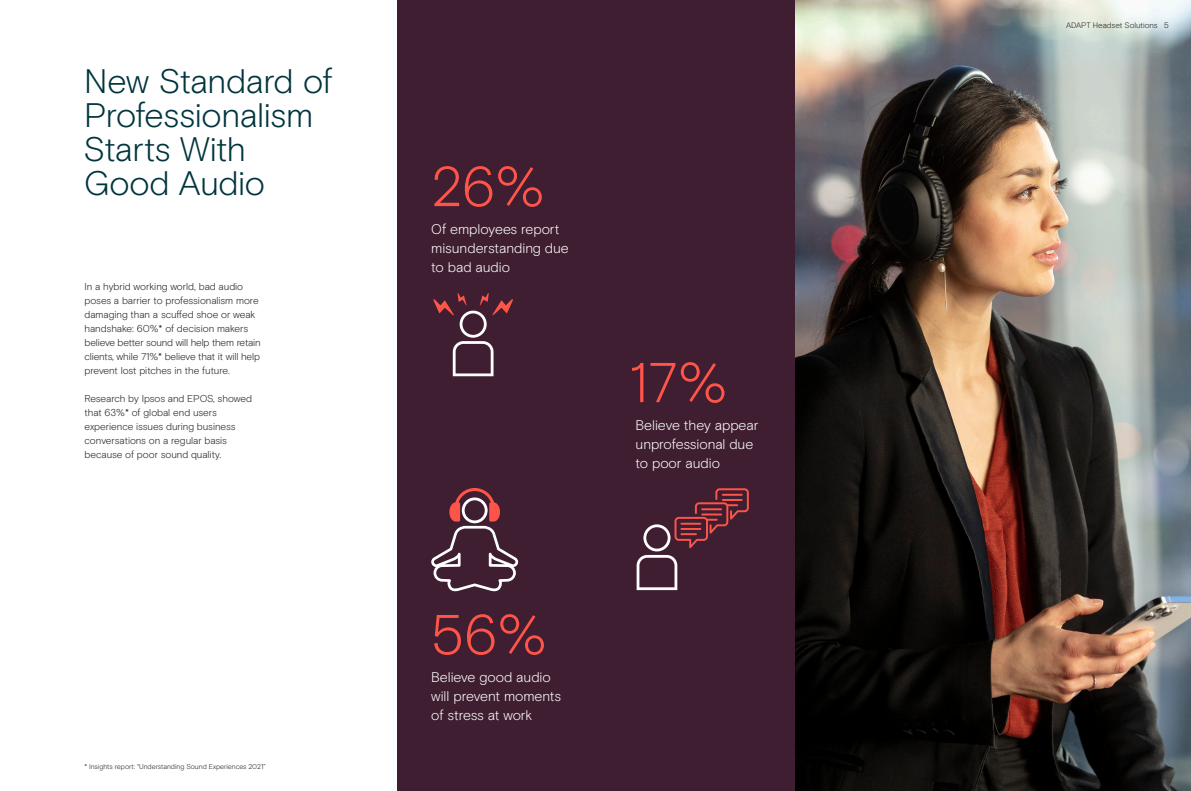
<style>
.page{position:relative;width:1191px;height:791px;background:#fff}
.page>*{position:absolute;margin:0;border:0;box-sizing:border-box;transform-origin:0 0}
.Title_5{font:300 56px "EPOS Basis";color:#ff5549}
.Title_5-2{font:300 34px/34px "EPOS Basis";letter-spacing:-.015em;color:#00353d}
.Leadtext{font:300 14px/19px "EPOS Basis";letter-spacing:-.005em;color:#fff}
.Leadtext-2{font:300 10px/14px "EPOS Basis";letter-spacing:-.01em;color:#231f20}
.t1{font:300 8px "EPOS Basis";letter-spacing:-.005em;color:#231f20}
.Minitext_Table{font:300 7px "EPOS Basis";letter-spacing:-.005em;color:#231f20}
</style>
<div class="page">
<img style="left:794px;top:0;width:397px;height:791px">
<div style="left:397px;top:0;width:397px;height:791px;background:#3f1e31"></div>
<svg style="left:636px;top:488px;width:113px;height:102px"></svg>
<svg style="left:433px;top:293px;width:80px;height:83px"></svg>
<svg style="left:431px;top:488px;width:87px;height:103px"></svg>
<p class="Title_5-2" style="left:83px;top:64px;width:251px">New Standard of<br>Professionalism<br>Starts With<br>Good Audio</p>
<p class="Leadtext-2" style="left:85px;top:280px;width:178px">In a hybrid working world, bad audio poses a barrier to professionalism more damaging than a scuffed shoe or weak handshake: 60%* of decision makers believe better sound will help them retain clients, while 71%* believe that it will help prevent lost pitches in the future.</p>
<p class="Leadtext-2" style="left:85px;top:392px;width:169px">Research by Ipsos and EPOS, showed that 63%* of global end users experience issues during business conversations on a regular basis because of poor sound quality.</p>
<p class="Minitext_Table" style="left:85px;top:762px;width:182px">* Insights report: “Understanding Sound Experiences 2021”</p>
<p class="Title_5" style="left:431px;top:154px;width:115px">26%</p>
<p class="Leadtext" style="left:431px;top:220px;width:139px">Of employees report misunderstanding due to bad audio</p>
<p class="Title_5" style="left:431px;top:602px;width:117px">56%</p>
<p class="Leadtext" style="left:431px;top:668px;width:131px">Believe good audio will prevent moments of stress at work</p>
<p class="Title_5" style="left:629px;top:350px;width:100px">17%</p>
<p class="Leadtext" style="left:635px;top:416px;width:124px">Believe they appear unprofessional due to poor audio</p>
<p class="t1" style="left:1066px;top:21px;width:104px">ADAPT Headset Solutions 5</p>
</div>
